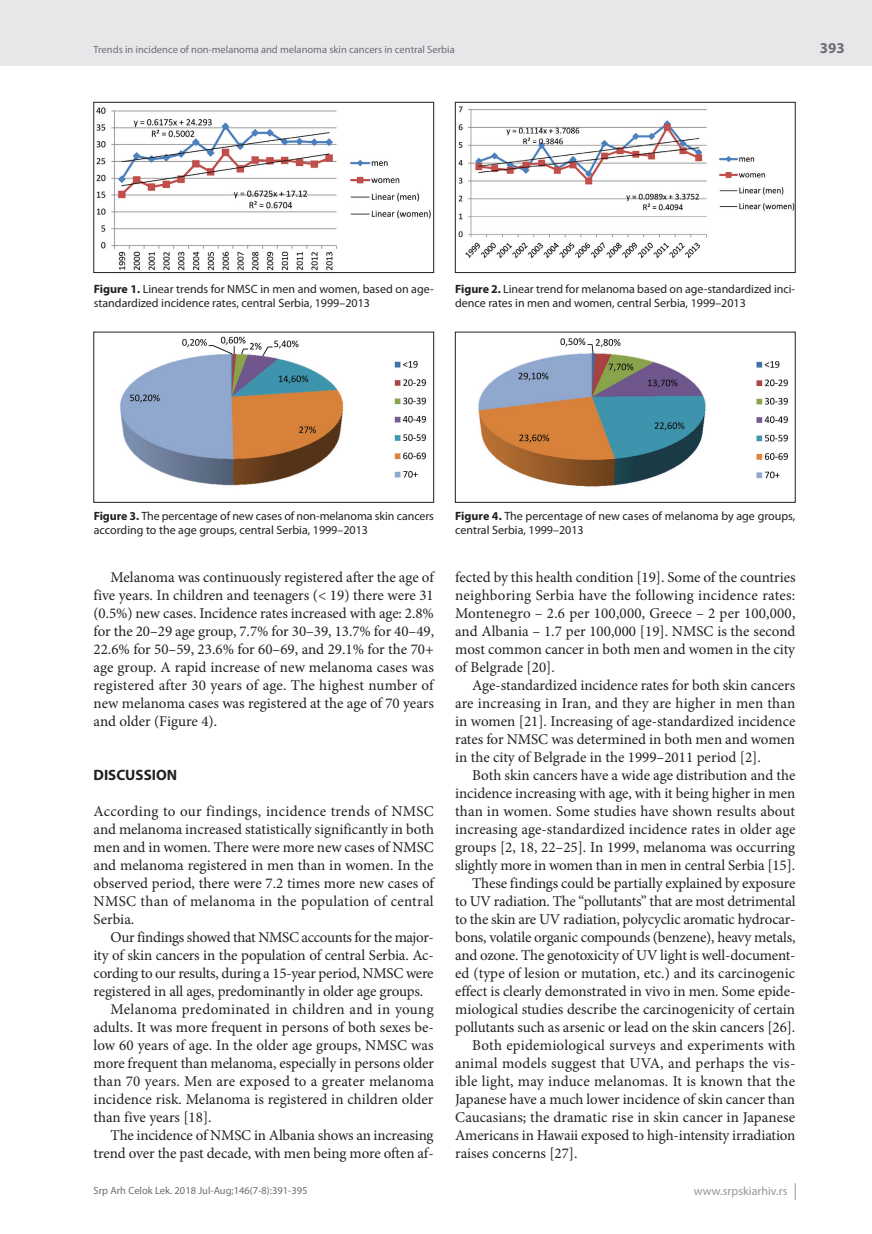
<style>
.page{position:relative;width:872px;height:1234px;background:#fff}
.page>*{position:absolute;margin:0;border:0;box-sizing:border-box;transform-origin:0 0}
.t1{font:15px/18px "Minion Pro";letter-spacing:-.005em;color:#231f20;text-align:justify}
.t2{font:15px "Minion Pro";letter-spacing:.015em;color:#231f20}
.t3{font:15px "Minion Pro";letter-spacing:.02em;color:#231f20}
.t4{font:700 15px "Myriad Pro";color:#231f20}
.t5{font:700 15px "Myriad Pro";color:#6c6d70}
.t6{font:12px/13.5px "Myriad Pro";color:#231f20}
.t7{font:12px "Myriad Pro";color:#939598}
.t8{font:10.5px "Myriad Pro";color:#6c6d70}
.s1{font-weight:700}
</style>
<div class="page">
<div style="left:0;top:0;width:872px;height:66px;background:#e6e7e9"></div>
<svg style="left:795px;top:1183px;width:1px;height:16px"></svg>
<img style="left:96px;top:107px;width:335px;height:164px">
<div style="left:94px;top:102px;width:340px;height:171px;border:1px solid #231f20"></div>
<img style="left:458px;top:106px;width:335px;height:153px">
<div style="left:455px;top:102px;width:340px;height:171px;border:1px solid #231f20"></div>
<img style="left:120px;top:336px;width:306px;height:150px">
<img style="left:478px;top:338px;width:310px;height:149px">
<p class="t8" style="left:94px;top:43px;width:363px">Trends in incidence of non-melanoma and melanoma skin cancers in central Serbia</p>
<p class="t5" style="left:820px;top:38px;width:26px">393</p>
<p class="t6" style="left:94px;top:282px;width:341px"><span class="s1">Figure 1.</span> Linear trends for NMSC in men and women, based on age&shy;standardized incidence rates, central Serbia, 1999–2013</p>
<p class="t6" style="left:455px;top:282px;width:341px"><span class="s1">Figure 2.</span> Linear trend for melanoma based on age-standardized inci&shy;dence rates in men and women, central Serbia, 1999–2013</p>
<p class="t6" style="left:94px;top:509px;width:342px"><span class="s1">Figure 3.</span> The percentage of new cases of non-melanoma skin cancers according to the age groups, central Serbia, 1999–2013</p>
<p class="t6" style="left:455px;top:509px;width:342px"><span class="s1">Figure 4.</span> The percentage of new cases of melanoma by age groups, central Serbia, 1999–2013</p>
<p class="t1" style="left:94px;top:568px;width:342px;text-indent:17px">Melanoma was continuously registered after the age of five years. In children and teenagers (&lt; 19) there were 31 (0.5%) new cases. Incidence rates increased with age: 2.8% for the 20–29 age group, 7.7% for 30–39, 13.7% for 40–49, 22.6% for 50–59, 23.6% for 60–69, and 29.1% for the 70+ age group. A rapid increase of new melanoma cases was registered after 30 years of age. The highest number of new melanoma cases was registered at the age of 70 years and older (Figure 4).</p>
<p class="t4" style="left:94px;top:765px;width:85px">DISCUSSION</p>
<p class="t1" style="left:94px;top:802px;width:342px">According to our findings, incidence trends of NMSC and melanoma increased statistically significantly in both men and in women. There were more new cases of NMSC and melanoma registered in men than in women. In the observed period, there were 7.2 times more new cases of NMSC than of melanoma in the population of central Serbia.</p>
<p class="t1" style="left:111px;top:928px;width:325px">Our findings showed that NMSC accounts for the major-</p>
<p class="t1" style="left:94px;top:946px;width:342px">ity of skin cancers in the population of central Serbia. Ac-</p>
<p class="t1" style="left:94px;top:964px;width:341px">cording to our results, during a 15-year period, NMSC were</p>
<p class="t1" style="left:94px;top:982px;width:331px">registered in all ages, predominantly in older age groups.</p>
<p class="t3" style="left:111px;top:999px;width:325px">Melanoma predominated in children and in young</p>
<p class="t1" style="left:94px;top:1018px;width:342px">adults. It was more frequent in persons of both sexes be-</p>
<p class="t1" style="left:94px;top:1036px;width:341px">low 60 years of age. In the older age groups, NMSC was</p>
<p class="t1" style="left:94px;top:1054px;width:342px">more frequent than melanoma, especially in persons older</p>
<p class="t1" style="left:94px;top:1072px;width:342px">than 70 years. Men are exposed to a greater melanoma</p>
<p class="t1" style="left:94px;top:1090px;width:341px">incidence risk. Melanoma is registered in children older</p>
<p class="t1" style="left:94px;top:1108px;width:120px">than five years [18].</p>
<p class="t1" style="left:111px;top:1126px;width:324px">The incidence of NMSC in Albania shows an increasing</p>
<p class="t1" style="left:94px;top:1144px;width:342px">trend over the past decade, with men being more often af-</p>
<p class="t1" style="left:455px;top:568px;width:342px">fected by this health condition [19]. Some of the countries neighboring Serbia have the following incidence rates:<br>Montenegro – 2.6 per 100,000, Greece – 2 per 100,000, and Albania – 1.7 per 100,000 [19]. NMSC is the second most common cancer in both men and women in the city of Belgrade [20].</p>
<p class="t1" style="left:455px;top:676px;width:342px;text-indent:17px">Age-standardized incidence rates for both skin cancers are increasing in Iran, and they are higher in men than in women [21]. Increasing of age-standardized incidence rates for NMSC was determined in both men and women in the city of Belgrade in the 1999–2011 period [2].</p>
<p class="t1" style="left:472px;top:766px;width:325px">Both skin cancers have a wide age distribution and the</p>
<p class="t1" style="left:455px;top:784px;width:341px">incidence increasing with age, with it being higher in men</p>
<p class="t1" style="left:455px;top:802px;width:341px">than in women. Some studies have shown results about</p>
<p class="t1" style="left:455px;top:820px;width:342px">increasing age-standardized incidence rates in older age</p>
<p class="t1" style="left:455px;top:838px;width:341px">groups [2, 18, 22–25]. In 1999, melanoma was occurring</p>
<p class="t1" style="left:455px;top:856px;width:341px">slightly more in women than in men in central Serbia [15].</p>
<p class="t1" style="left:472px;top:874px;width:325px">These findings could be partially explained by exposure</p>
<p class="t1" style="left:455px;top:892px;width:342px">to UV radiation. The “pollutants” that are most detrimental</p>
<p class="t1" style="left:455px;top:910px;width:342px">to the skin are UV radiation, polycyclic aromatic hydrocar-</p>
<p class="t1" style="left:455px;top:928px;width:342px">bons, volatile organic compounds (benzene), heavy metals,</p>
<p class="t1" style="left:455px;top:946px;width:342px">and ozone. The genotoxicity of UV light is well-document-</p>
<p class="t1" style="left:455px;top:964px;width:341px">ed (type of lesion or mutation, etc.) and its carcinogenic</p>
<p class="t1" style="left:455px;top:982px;width:342px">effect is clearly demonstrated in vivo in men. Some epide-</p>
<p class="t1" style="left:455px;top:1000px;width:341px">miological studies describe the carcinogenicity of certain</p>
<p class="t1" style="left:455px;top:1018px;width:342px">pollutants such as arsenic or lead on the skin cancers [26].</p>
<p class="t2" style="left:472px;top:1035px;width:325px">Both epidemiological surveys and experiments with</p>
<p class="t2" style="left:455px;top:1053px;width:342px">animal models suggest that UVA, and perhaps the vis-</p>
<p class="t1" style="left:455px;top:1072px;width:341px">ible light, may induce melanomas. It is known that the</p>
<p class="t1" style="left:455px;top:1090px;width:341px">Japanese have a much lower incidence of skin cancer than</p>
<p class="t1" style="left:455px;top:1108px;width:342px">Caucasians; the dramatic rise in skin cancer in Japanese</p>
<p class="t1" style="left:455px;top:1126px;width:342px">Americans in Hawaii exposed to high-intensity irradiation</p>
<p class="t1" style="left:455px;top:1144px;width:124px">raises concerns [27].</p>
<p class="t8" style="left:94px;top:1184px;width:216px">Srp Arh Celok Lek. 2018 Jul-Aug;146(7-8):391-395</p>
<p class="t7" style="left:694px;top:1183px;width:95px">www.srpskiarhiv.rs</p>
</div>
